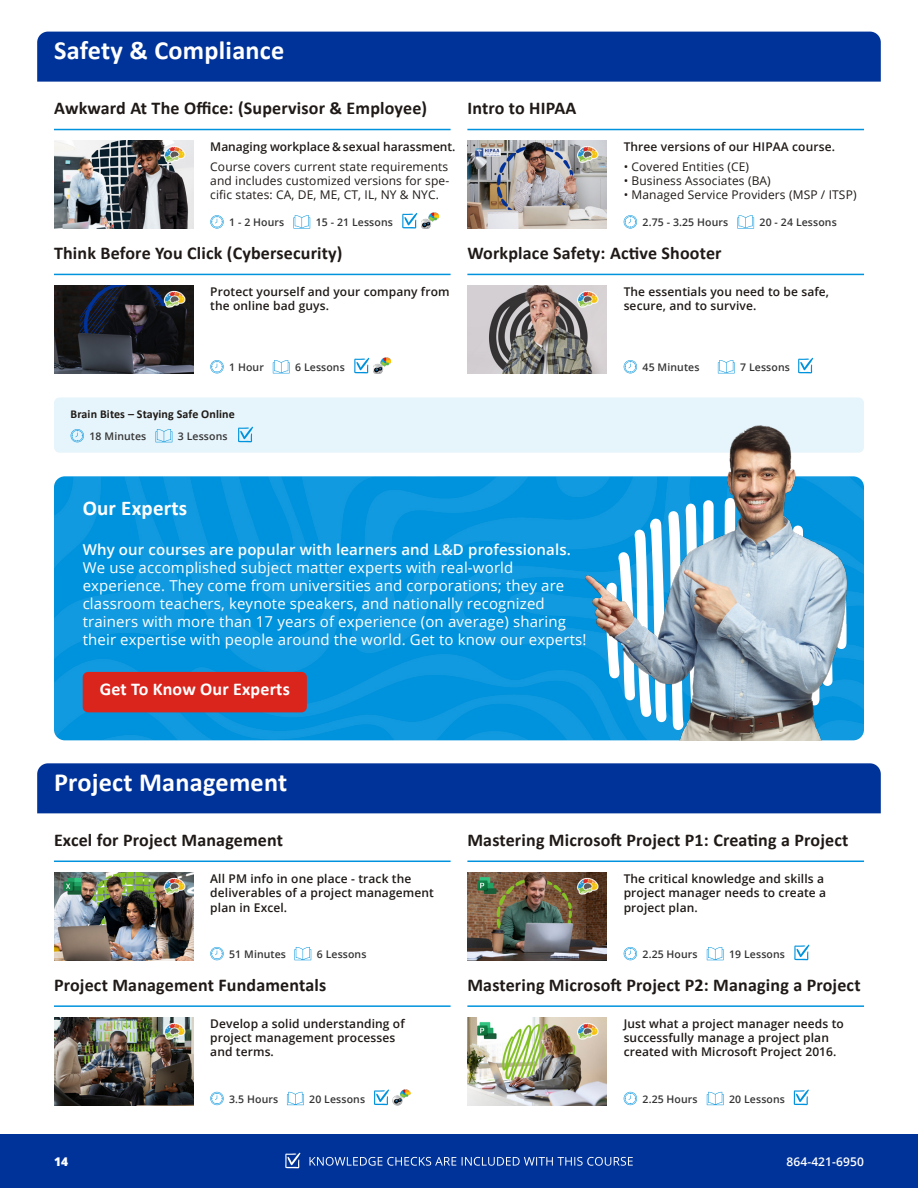
<style>
.page{position:relative;width:918px;height:1188px;background:#fff}
.page>*{position:absolute;margin:0;border:0;box-sizing:border-box;transform-origin:0 0}
.t1{font:700 26.25px "Calibri";letter-spacing:.01em;color:#fff}
.t2{font:700 21px "Calibri";letter-spacing:.01em;color:#fff}
.t3{font:700 18px "Calibri";letter-spacing:.01em;color:#1f1a17}
.t4{font:700 18px "Calibri";letter-spacing:.01em;color:#fff}
.t5{font:15px/18px "Open Sans";letter-spacing:.01em;color:#fff}
.t6{font:600 15px "Open Sans";letter-spacing:.01em;color:#fff}
.t7{font:600 12px/14.4px "Open Sans";letter-spacing:.01em;color:#1f1a17}
.t8{font:12px/14.4px "Open Sans";letter-spacing:.01em;color:#1f1a17;text-align:justify}
.t9{font:700 12px "Calibri";letter-spacing:.01em;color:#1f1a17}
.t10{font:600 12px "Open Sans";letter-spacing:.01em;color:#fff}
.t11{font:800 12px "Open Sans";color:#fff}
.t12{font:600 10.5px "Open Sans";letter-spacing:.01em;color:#353434}
</style>
<div class="page">
<img style="left:467px;top:1017px;width:140px;height:88px">
<img style="left:54px;top:476px;width:810px;height:264px">
<img style="left:54px;top:285px;width:139px;height:88px">
<img style="left:54px;top:1017px;width:139px;height:88px">
<img style="left:467px;top:285px;width:140px;height:88px">
<div style="left:0;top:1134px;width:918px;height:54px;background:#039"></div>
<div style="left:37px;top:32px;width:844px;height:50px;background:#039"></div>
<svg style="left:293px;top:215px;width:17px;height:14px"></svg>
<svg style="left:737px;top:215px;width:17px;height:14px"></svg>
<svg style="left:273px;top:360px;width:17px;height:13px"></svg>
<svg style="left:718px;top:360px;width:17px;height:13px"></svg>
<hr style="left:54px;top:129px;width:397px;height:1px;background:#0093dd">
<hr style="left:54px;top:274px;width:397px;height:1px;background:#0093dd">
<hr style="left:467px;top:129px;width:397px;height:1px;background:#0093dd">
<hr style="left:467px;top:274px;width:397px;height:1px;background:#0093dd">
<svg style="left:210px;top:215px;width:14px;height:14px"></svg>
<svg style="left:624px;top:215px;width:13px;height:14px"></svg>
<svg style="left:210px;top:360px;width:14px;height:13px"></svg>
<svg style="left:624px;top:360px;width:13px;height:13px"></svg>
<img style="left:421px;top:213px;width:18px;height:16px">
<svg style="left:402px;top:213px;width:16px;height:16px"></svg>
<img style="left:373px;top:358px;width:18px;height:15px">
<svg style="left:354px;top:357px;width:16px;height:16px"></svg>
<svg style="left:798px;top:357px;width:15px;height:16px"></svg>
<img style="left:54px;top:140px;width:139px;height:89px">
<img style="left:54px;top:872px;width:139px;height:88px">
<img style="left:467px;top:140px;width:140px;height:89px">
<img style="left:467px;top:872px;width:140px;height:88px">
<div style="left:37px;top:763px;width:844px;height:50px;background:#039"></div>
<svg style="left:294px;top:947px;width:17px;height:13px"></svg>
<svg style="left:707px;top:947px;width:17px;height:13px"></svg>
<hr style="left:54px;top:861px;width:397px;height:1px;background:#0093dd">
<hr style="left:467px;top:861px;width:397px;height:1px;background:#0093dd">
<svg style="left:210px;top:947px;width:14px;height:13px"></svg>
<svg style="left:624px;top:947px;width:13px;height:13px"></svg>
<svg style="left:794px;top:944px;width:16px;height:16px"></svg>
<svg style="left:287px;top:1092px;width:17px;height:13px"></svg>
<hr style="left:54px;top:1005px;width:397px;height:2px;background:#0093dd">
<svg style="left:210px;top:1092px;width:14px;height:13px"></svg>
<img style="left:393px;top:1090px;width:18px;height:15px">
<svg style="left:374px;top:1089px;width:15px;height:16px"></svg>
<svg style="left:707px;top:1092px;width:17px;height:13px"></svg>
<hr style="left:467px;top:1005px;width:397px;height:2px;background:#0093dd">
<svg style="left:624px;top:1092px;width:13px;height:13px"></svg>
<svg style="left:793px;top:1089px;width:16px;height:16px"></svg>
<svg style="left:310px;top:1157px;width:323px;height:9px"></svg>
<svg style="left:285px;top:1152px;width:16px;height:16px"></svg>
<div style="left:83px;top:672px;width:224px;height:40px;background:#da251d;border-radius:5px"></div>
<div style="left:54px;top:397px;width:810px;height:56px;background:#e6f4fb;border-radius:5px"></div>
<svg style="left:156px;top:429px;width:16px;height:13px"></svg>
<svg style="left:71px;top:429px;width:13px;height:13px"></svg>
<svg style="left:238px;top:426px;width:15px;height:16px"></svg>
<img style="left:585px;top:425px;width:262px;height:315px">
<h1 class="t1" style="left:54px;top:32px;width:232px">Safety &amp; Compliance</h1>
<h3 class="t3" style="left:54px;top:95px;width:375px">Awkward At The Office: (Supervisor &amp; Employee)</h3>
<p class="t7" style="left:210px;top:139px;width:247px">Managing workplace &amp; sexual harassment.</p>
<h3 class="t3" style="left:467px;top:95px;width:110px">Intro to HIPAA</h3>
<p class="t7" style="left:624px;top:139px;width:213px">Three versions of our HIPAA course.</p>
<p class="t8" style="left:210px;top:159px;width:240px">Course covers current state requirements and includes customized versions for spe&shy;cific states: CA, DE, ME, CT, IL, NY &amp; NYC.</p>
<p class="t8" style="left:624px;top:159px;width:127px">• Covered Entities (CE)</p>
<p class="t8" style="left:624px;top:173px;width:149px">• Business Associates (BA)</p>
<p class="t8" style="left:624px;top:188px;width:234px">• Managed Service Providers (MSP / ITSP)</p>
<p class="t12" style="left:316px;top:215px;width:79px">15 - 21 Lessons</p>
<p class="t12" style="left:760px;top:215px;width:79px">20 - 24 Lessons</p>
<p class="t12" style="left:229px;top:215px;width:57px">1 - 2 Hours</p>
<p class="t12" style="left:643px;top:215px;width:87px">2.75 - 3.25 Hours</p>
<h3 class="t3" style="left:54px;top:240px;width:290px">Think Before You Click (Cybersecurity)</h3>
<p class="t7" style="left:210px;top:284px;width:241px">Protect yourself and your company from the online bad guys.</p>
<h3 class="t3" style="left:467px;top:240px;width:256px">Workplace Safety: Active Shooter</h3>
<p class="t7" style="left:624px;top:284px;width:207px">The essentials you need to be safe, secure, and to survive.</p>
<p class="t12" style="left:229px;top:360px;width:36px">1 Hour</p>
<p class="t12" style="left:643px;top:360px;width:58px">45 Minutes</p>
<p class="t12" style="left:295px;top:360px;width:51px">6 Lessons</p>
<p class="t12" style="left:740px;top:360px;width:51px">7 Lessons</p>
<p class="t9" style="left:71px;top:406px;width:166px">Brain Bites – Staying Safe Online</p>
<p class="t12" style="left:90px;top:429px;width:58px">18 Minutes</p>
<p class="t12" style="left:178px;top:429px;width:51px">3 Lessons</p>
<h2 class="t2" style="left:83px;top:493px;width:106px">Our Experts</h2>
<p class="t6" style="left:83px;top:540px;width:490px">Why our courses are popular with learners and L&amp;D professionals.</p>
<p class="t5" style="left:83px;top:558px;width:505px">We use accomplished subject matter experts with real-world experience. They come from universities and corporations; they are classroom teachers, keynote speakers, and nationally recognized trainers with more than 17 years of experience (on average) sharing their expertise with people around the world. Get to know our experts!</p>
<h3 class="t4" style="left:100px;top:676px;width:192px">Get To Know Our Experts</h3>
<h1 class="t1" style="left:54px;top:764px;width:235px">Project Management</h1>
<h3 class="t3" style="left:54px;top:827px;width:231px">Excel for Project Management</h3>
<h3 class="t3" style="left:467px;top:827px;width:382px">Mastering Microsoft Project P1: Creating a Project</h3>
<p class="t7" style="left:210px;top:871px;width:225px">All PM info in one place - track the deliverables of a project management plan in Excel.</p>
<p class="t7" style="left:624px;top:871px;width:204px">The critical knowledge and skills a project manager needs to create a project plan.</p>
<p class="t12" style="left:229px;top:947px;width:58px">51 Minutes</p>
<p class="t12" style="left:317px;top:947px;width:51px">6 Lessons</p>
<p class="t12" style="left:643px;top:947px;width:57px">2.25 Hours</p>
<p class="t12" style="left:729px;top:947px;width:57px">19 Lessons</p>
<h3 class="t3" style="left:54px;top:972px;width:274px">Project Management Fundamentals</h3>
<p class="t7" style="left:210px;top:1016px;width:196px">Develop a solid understanding of project management processes and terms.</p>
<p class="t12" style="left:229px;top:1092px;width:51px">3.5 Hours</p>
<p class="t12" style="left:309px;top:1092px;width:57px">20 Lessons</p>
<h3 class="t3" style="left:467px;top:972px;width:395px">Mastering Microsoft Project P2: Managing a Project</h3>
<p class="t7" style="left:624px;top:1016px;width:222px">Just what a project manager needs to successfully manage a project plan created with Microsoft Project 2016.</p>
<p class="t12" style="left:643px;top:1092px;width:57px">2.25 Hours</p>
<p class="t12" style="left:729px;top:1092px;width:57px">20 Lessons</p>
<p class="t11" style="left:54px;top:1152px;width:16px">14</p>
<p class="t10" style="left:786px;top:1153px;width:79px">864-421-6950</p>
</div>
